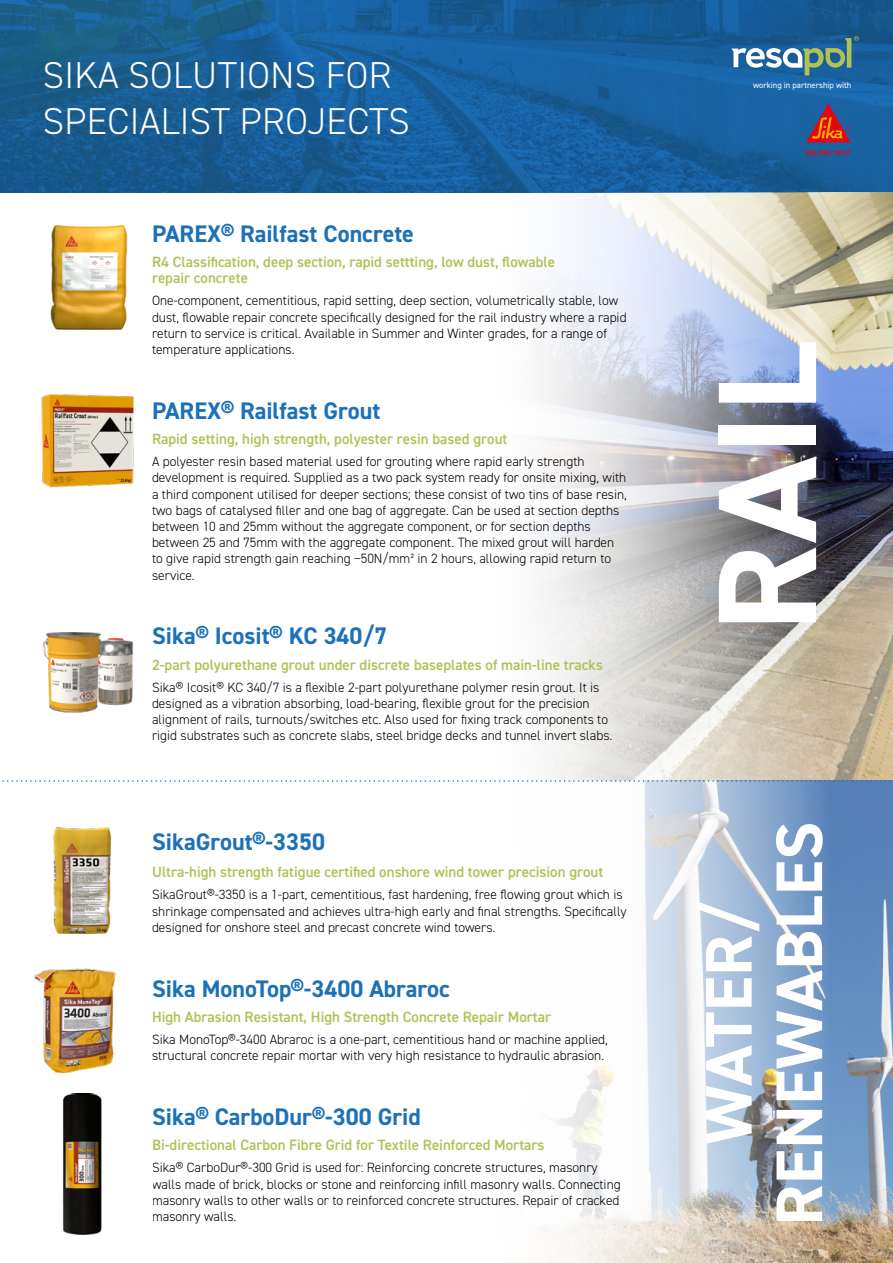
<style>
.page{position:relative;width:893px;height:1263px;background:#fff}
.page>*{position:absolute;margin:0;border:0;box-sizing:border-box;transform-origin:0 0}
.t1{font:700 141px "DIN2014";color:#fff}
.t2{font:700 66px/70.5px "DIN2014";letter-spacing:.01em;color:#fff;text-align:center}
.t3{font:300 37.5px/45px "DIN2014";letter-spacing:.01em;color:#fff}
.t4{font:700 24px "DIN2014";color:#1d71b8}
.t5{font:600 15px/16.2px "DIN2014";color:#b2c156}
.t6{font:300 13.5px/16.2px "DIN2014";color:#000}
.t7{font:8.4px "DIN2014";color:#fff}
</style>
<div class="page">
<img style="left:0;top:0;width:893px;height:193px">
<img style="left:543px;top:193px;width:350px;height:1070px">
<img style="left:43px;top:632px;width:91px;height:81px">
<img style="left:41px;top:394px;width:93px;height:94px">
<img style="left:50px;top:225px;width:78px;height:105px">
<img style="left:53px;top:827px;width:59px;height:107px">
<img style="left:33px;top:968px;width:83px;height:106px">
<svg style="left:2px;top:780px;width:891px;height:2px"></svg>
<img style="left:62px;top:1094px;width:40px;height:140px">
<svg style="left:732px;top:36px;width:127px;height:39px;background:#4f839f"></svg>
<svg style="left:806px;top:103px;width:45px;height:39px;background:#7f4758"></svg>
<svg style="left:806px;top:151px;width:45px;height:4px"></svg>
<h3 class="t3" style="left:43px;top:53px;width:369px">SIKA SOLUTIONS FOR<br>SPECIALIST PROJECTS</h3>
<h3 class="t4" style="left:152px;top:217px;width:263px">PAREX® Railfast Concrete</h3>
<p class="t5" style="left:152px;top:253px;width:404px">R4 Classification, deep section, rapid settting, low dust, flowable repair concrete</p>
<p class="t6" style="left:152px;top:293px;width:476px">One-component, cementitious, rapid setting, deep section, volumetrically stable, low dust, flowable repair concrete specifically designed for the rail industry where a rapid return to service is critical. Available in Summer and Winter grades, for a range of temperature applications.</p>
<h3 class="t4" style="left:152px;top:394px;width:230px">PAREX® Railfast Grout</h3>
<p class="t5" style="left:152px;top:430px;width:357px">Rapid setting, high strength, polyester resin based grout</p>
<p class="t6" style="left:152px;top:453px;width:476px">A polyester resin based material used for grouting where rapid early strength development is required. Supplied as a two pack system ready for onsite mixing, with a third component utilised for deeper sections; these consist of two tins of base resin, two bags of catalysed filler and one bag of aggregate. Can be used at section depths between 10 and 25mm without the aggregate component, or for section depths between 25 and 75mm with the aggregate component. The mixed grout will harden to give rapid strength gain reaching ~50N/mm² in 2 hours, allowing rapid return to service.</p>
<h3 class="t4" style="left:152px;top:620px;width:237px">Sika® Icosit® KC 340/7</h3>
<p class="t5" style="left:152px;top:656px;width:452px">2-part polyurethane grout under discrete baseplates of main-line tracks</p>
<p class="t6" style="left:152px;top:679px;width:462px">Sika® Icosit® KC 340/7 is a flexible 2-part polyurethane polymer resin grout. It is designed as a vibration absorbing, load-bearing, flexible grout for the precision alignment of rails, turnouts/switches etc. Also used for fixing track components to rigid substrates such as concrete slabs, steel bridge decks and tunnel invert slabs.</p>
<h3 class="t4" style="left:152px;top:826px;width:175px">SikaGrout®-3350</h3>
<p class="t5" style="left:152px;top:863px;width:453px">Ultra-high strength fatigue certified onshore wind tower precision grout</p>
<p class="t6" style="left:152px;top:887px;width:476px">SikaGrout®-3350 is a 1-part, cementitious, fast hardening, free flowing grout which is shrinkage compensated and achieves ultra-high early and final strengths. Specifically designed for onshore steel and precast concrete wind towers.</p>
<h3 class="t4" style="left:152px;top:972px;width:299px">Sika MonoTop®-3400 Abraroc</h3>
<p class="t5" style="left:152px;top:1008px;width:401px">High Abrasion Resistant, High Strength Concrete Repair Mortar</p>
<p class="t6" style="left:152px;top:1031px;width:457px">Sika MonoTop®-3400 Abraroc is a one-part, cementitious hand or machine applied, structural concrete repair mortar with very high resistance to hydraulic abrasion.</p>
<h3 class="t4" style="left:152px;top:1101px;width:270px">Sika® CarboDur®-300 Grid</h3>
<p class="t5" style="left:152px;top:1136px;width:394px">Bi-directional Carbon Fibre Grid for Textile Reinforced Mortars</p>
<p class="t6" style="left:152px;top:1160px;width:470px">Sika® CarboDur®-300 Grid is used for: Reinforcing concrete structures, masonry walls made of brick, blocks or stone and reinforcing infill masonry walls. Connecting masonry walls to other walls or to reinforced concrete structures. Repair of cracked masonry walls.</p>
<p class="t7" style="left:753px;top:80px;width:100px">working in partnership with</p>
<h1 class="t1" style="left:674px;top:632px;width:292px;rotate:-90deg">RAIL</h1>
<h2 class="t2" style="left:693px;top:1225px;width:405px;rotate:-90deg">WATER/<br>RENEWABLES</h2>
</div>
